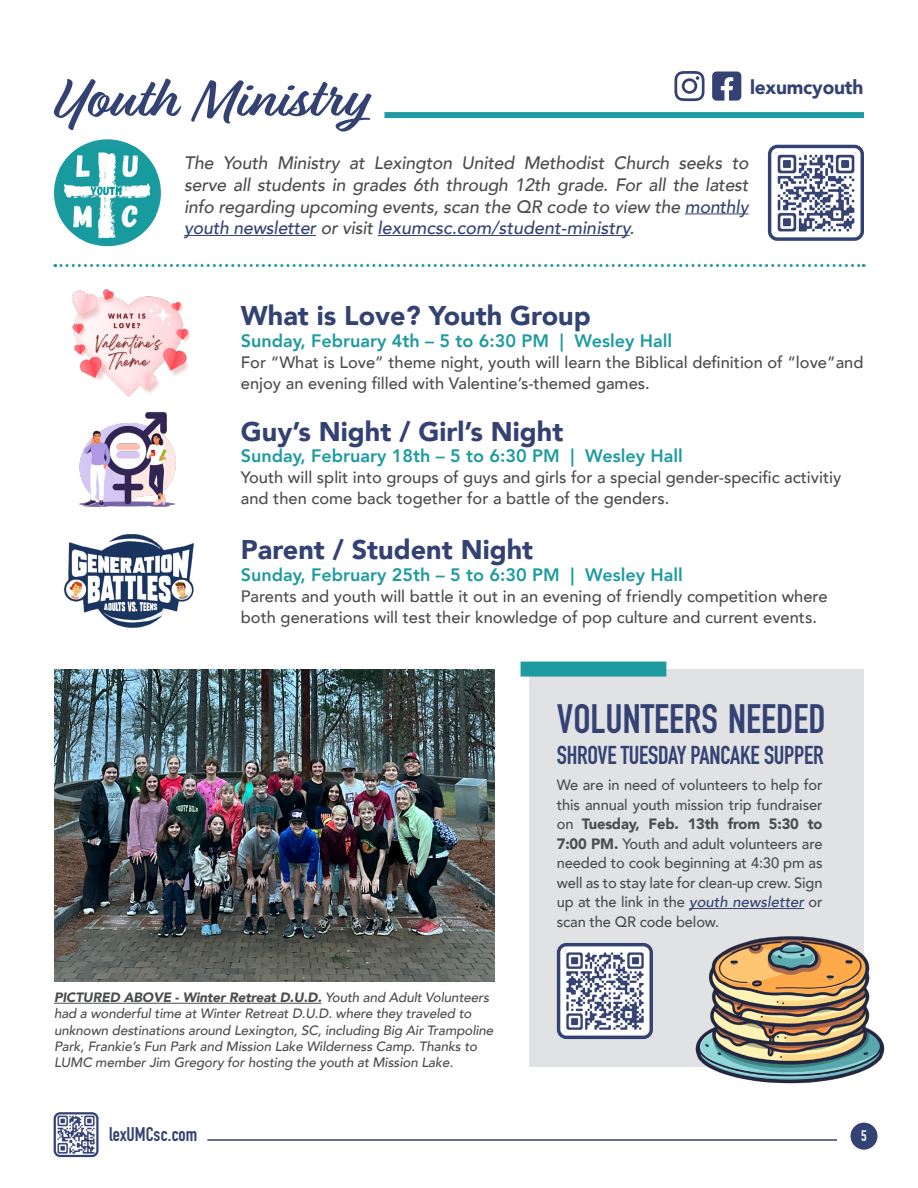
<style>
.page{position:relative;width:918px;height:1188px;background:#fff}
.page>*{position:absolute;margin:0;border:0;box-sizing:border-box;transform-origin:0 0}
.t1{font:700 60px "Relation";color:#334273}
.t2{font:700 40.5px "DIN Condensed";color:#334273}
.t3{font:900 27px "Avenir";color:#334273}
.t4{font:700 25.5px "DIN Condensed";letter-spacing:-.01em;color:#334273}
.t5{font:700 19.5px "DIN Condensed";color:#334273}
.t6{font:900 19.5px "Avenir";letter-spacing:-.01em;color:#334273}
.t7{font:italic 500 18px/21.6px "Avenir";color:#4b4c4d;text-align:justify}
.t8{font:800 18px "Avenir";color:#1e9ba0}
.t9{font:500 16.5px/21px "Avenir";color:#4b4c4d}
.t10{font:500 15px/19.5px "Avenir";letter-spacing:-.01em;color:#4b4c4d;text-align:justify}
.t11{font:700 15px "DIN Condensed";color:#fff}
.t12{font:italic 500 13.5px/16.2px "Avenir";letter-spacing:-.01em;color:#4b4c4d}
.s1{color:#334273}
.s2{font-weight:900}
.s3{font-style:italic;color:#334273}
</style>
<div class="page">
<div style="left:850px;top:1123px;width:28px;height:27px;background:#334273;border-radius:50%"></div>
<hr style="left:207px;top:1139px;width:630px;height:2px;background:#334273">
<img style="left:57px;top:1115px;width:39px;height:39px">
<div style="left:54px;top:1112px;width:45px;height:45px;border:2px solid #334273;border-radius:5px"></div>
<div style="left:529px;top:669px;width:335px;height:398px;background:#e1e2e4"></div>
<div style="left:384px;top:112px;width:480px;height:6px;background:#1e9ba0"></div>
<div style="left:54px;top:139px;width:107px;height:107px;background:#1e9ba0;border-radius:50%"></div>
<img style="left:59px;top:146px;width:97px;height:97px">
<svg style="left:55px;top:264px;width:809px;height:3px"></svg>
<hr style="left:685px;top:213px;width:64px;height:1px;background:#334273">
<hr style="left:184px;top:235px;width:132px;height:1px;background:#334273">
<hr style="left:378px;top:235px;width:252px;height:1px;background:#334273">
<svg style="left:674px;top:71px;width:31px;height:30px"></svg>
<svg style="left:712px;top:72px;width:29px;height:29px"></svg>
<img style="left:775px;top:152px;width:82px;height:81px">
<div style="left:768px;top:145px;width:96px;height:96px;border:3px solid #334273;border-radius:8px"></div>
<img style="left:64px;top:534px;width:130px;height:94px">
<img style="left:71px;top:290px;width:119px;height:107px">
<img style="left:79px;top:411px;width:97px;height:96px">
<div style="left:521px;top:662px;width:145px;height:15px;background:#1e9ba0"></div>
<hr style="left:689px;top:908px;width:115px;height:1px;background:#334273">
<img style="left:54px;top:669px;width:441px;height:313px">
<hr style="left:54px;top:1003px;width:268px;height:1px;background:#4b4c4d">
<img style="left:695px;top:908px;width:190px;height:176px">
<div style="left:559px;top:945px;width:92px;height:92px;background:#fff;border-radius:8px"></div>
<img style="left:564px;top:950px;width:82px;height:82px">
<div style="left:557px;top:943px;width:96px;height:96px;border:3px solid #334273;border-radius:8px"></div>
<p class="t1" style="left:54px;top:63px;width:313px">Youth Ministry</p>
<p class="t7" style="left:184px;top:153px;width:566px">The Youth Ministry at Lexington United Methodist Church seeks to serve all students in grades 6th through 12th grade. For all the latest info regarding upcoming events, scan the QR code to view the <span class="s1">monthly youth newsletter</span> or visit <span class="s1">lexumcsc.com/student-ministry</span>.</p>
<p class="t6" style="left:750px;top:71px;width:115px">lexumcyouth</p>
<p class="t3" style="left:241px;top:293px;width:351px">What is Love? Youth Group</p>
<p class="t8" style="left:241px;top:326px;width:433px">Sunday, February 4th – 5 to 6:30 PM | Wesley Hall</p>
<p class="t9" style="left:241px;top:351px;width:624px">For “What is Love” theme night, youth will learn the Biblical definition of “love”and enjoy an evening filled with Valentine’s-themed games.</p>
<p class="t3" style="left:241px;top:408px;width:324px">Guy’s Night / Girl’s Night</p>
<p class="t8" style="left:241px;top:442px;width:443px">Sunday, February 18th – 5 to 6:30 PM | Wesley Hall</p>
<p class="t9" style="left:241px;top:466px;width:602px">Youth will split into groups of guys and girls for a special gender-specific activitiy and then come back together for a battle of the genders.</p>
<p class="t3" style="left:241px;top:527px;width:294px">Parent / Student Night</p>
<p class="t8" style="left:241px;top:560px;width:443px">Sunday, February 25th – 5 to 6:30 PM | Wesley Hall</p>
<p class="t9" style="left:241px;top:585px;width:588px">Parents and youth will battle it out in an evening of friendly competition where both generations will test their knowledge of pop culture and current events.</p>
<p class="t2" style="left:557px;top:692px;width:270px">VOLUNTEERS NEEDED</p>
<p class="t4" style="left:557px;top:738px;width:268px">SHROVE TUESDAY PANCAKE SUPPER</p>
<p class="t12" style="left:54px;top:990px;width:441px"><span class="s2">PICTURED ABOVE - Winter Retreat D.U.D.</span> Youth and Adult Volunteers had a wonderful time at Winter Retreat D.U.D. where they traveled to unknown destinations around Lexington, SC, including Big Air Trampoline Park, Frankie’s Fun Park and Mission Lake Wilderness Camp. Thanks to LUMC member Jim Gregory for hosting the youth at Mission Lake.</p>
<p class="t10" style="left:557px;top:775px;width:267px">We are in need of volunteers to help for this annual youth mission trip fundraiser on <span class="s2">Tuesday, Feb. 13th from 5:30 to 7:00 PM.</span> Youth and adult volunteers are needed to cook beginning at 4:30 pm as well as to stay late for clean-up crew. Sign up at the link in the <span class="s3">youth newsletter</span> or scan the QR code below.</p>
<p class="t5" style="left:109px;top:1121px;width:90px">lexUMCsc.com</p>
<p class="t11" style="left:861px;top:1126px;width:7px">5</p>
</div>
